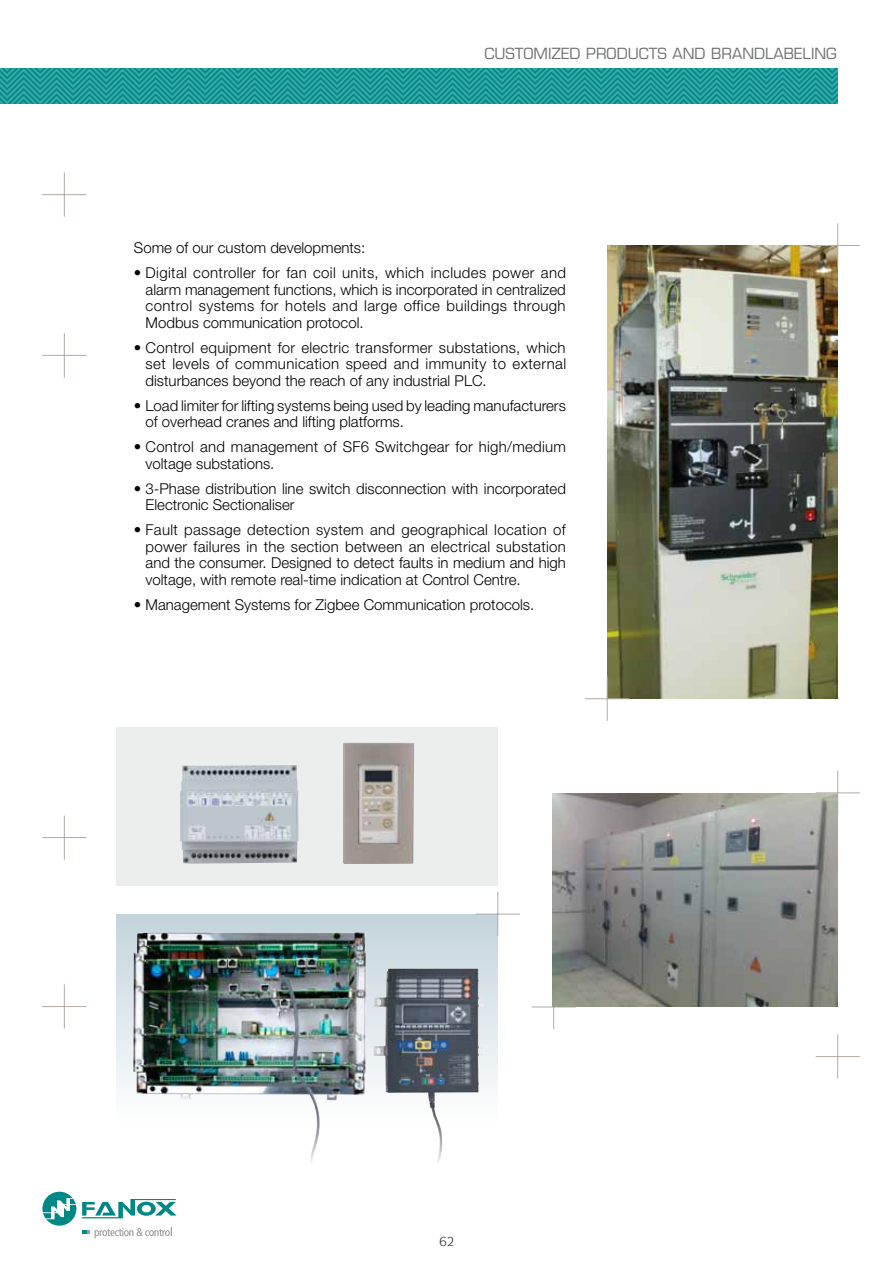
<style>
.page{position:relative;width:893px;height:1263px;background:#fff}
.page>*{position:absolute;margin:0;border:0;box-sizing:border-box;transform-origin:0 0}
.t1{font:300 15px/16.5px "Helvetica Neue LT Pro";color:#000;text-align:justify}
.t2{font:15px "Eurostile LT Std";color:#707172}
.t3{font:100 13.5px "Gauntlet";color:#000}
</style>
<div class="page">
<svg style="left:43px;top:1192px;width:134px;height:46px"></svg>
<img style="left:607px;top:245px;width:231px;height:453px">
<svg style="left:0;top:68px;width:838px;height:35px;background:#1d9998"></svg>
<hr style="left:42px;top:194px;width:44px;height:1px;background:#b6a9a3">
<hr style="left:64px;top:173px;width:1px;height:44px;background:#b6a9a3">
<hr style="left:42px;top:355px;width:44px;height:1px;background:#b6a9a3">
<hr style="left:64px;top:333px;width:1px;height:44px;background:#b6a9a3">
<hr style="left:816px;top:793px;width:44px;height:1px;background:#b6a9a3">
<hr style="left:837px;top:771px;width:1px;height:44px;background:#b6a9a3">
<hr style="left:816px;top:1056px;width:44px;height:1px;background:#b6a9a3">
<hr style="left:837px;top:1034px;width:1px;height:45px;background:#b6a9a3">
<hr style="left:585px;top:698px;width:44px;height:1px;background:#b6a9a3">
<hr style="left:607px;top:677px;width:1px;height:44px;background:#b6a9a3">
<hr style="left:531px;top:1007px;width:45px;height:1px;background:#b6a9a3">
<hr style="left:553px;top:985px;width:1px;height:44px;background:#b6a9a3">
<hr style="left:816px;top:245px;width:44px;height:1px;background:#b6a9a3">
<hr style="left:837px;top:223px;width:1px;height:45px;background:#b6a9a3">
<img style="left:553px;top:793px;width:284px;height:213px">
<div style="left:116px;top:727px;width:381px;height:158px;background:#eceded"></div>
<div style="left:116px;top:914px;width:381px;height:208px;background:linear-gradient(to bottom,#c2d3db,#fefefe)"></div>
<hr style="left:42px;top:837px;width:44px;height:1px;background:#b6a9a3">
<hr style="left:64px;top:815px;width:1px;height:45px;background:#b6a9a3">
<hr style="left:42px;top:1006px;width:44px;height:1px;background:#b6a9a3">
<hr style="left:64px;top:984px;width:1px;height:45px;background:#b6a9a3">
<hr style="left:476px;top:914px;width:44px;height:1px;background:#b6a9a3">
<hr style="left:497px;top:892px;width:1px;height:44px;background:#b6a9a3">
<img style="left:343px;top:743px;width:71px;height:121px">
<img style="left:180px;top:765px;width:119px;height:98px">
<img style="left:133px;top:932px;width:351px;height:231px">
<hr style="left:892px;top:0;width:1px;height:1263px;background:#008887">
<p class="t2" style="left:484px;top:44px;width:354px">CUSTOMIZED PRODUCTS AND BRANDLABELING</p>
<p class="t1" style="left:134px;top:239px;width:233px">Some of our custom developments:</p>
<p class="t1" style="left:146px;top:264px;width:422px;text-indent:-12px">• Digital controller for fan coil units, which includes power and alarm management functions, which is incorporated in centralized control systems for hotels and large office buildings through Modbus communication protocol.</p>
<p class="t1" style="left:146px;top:339px;width:422px;text-indent:-12px">• Control equipment for electric transformer substations, which set levels of communication speed and immunity to external disturbances beyond the reach of any industrial PLC.</p>
<p class="t1" style="left:146px;top:397px;width:422px;text-indent:-12px">• Load limiter for lifting systems being used by leading manufacturers of overhead cranes and lifting platforms.</p>
<p class="t1" style="left:146px;top:438px;width:422px;text-indent:-12px">• Control and management of SF6 Switchgear for high/medium voltage substations.</p>
<p class="t1" style="left:146px;top:480px;width:422px;text-indent:-12px">• 3-Phase distribution line switch disconnection with incorporated<br>Electronic Sectionaliser</p>
<p class="t1" style="left:146px;top:521px;width:422px;text-indent:-12px">• Fault passage detection system and geographical location of power failures in the section between an electrical substation and the consumer. Designed to detect faults in medium and high voltage, with remote real-time indication at Control Centre.</p>
<p class="t1" style="left:134px;top:596px;width:402px">• Management Systems for Zigbee Communication protocols.</p>
<p class="t3" style="left:439px;top:1233px;width:16px">62</p>
</div>
